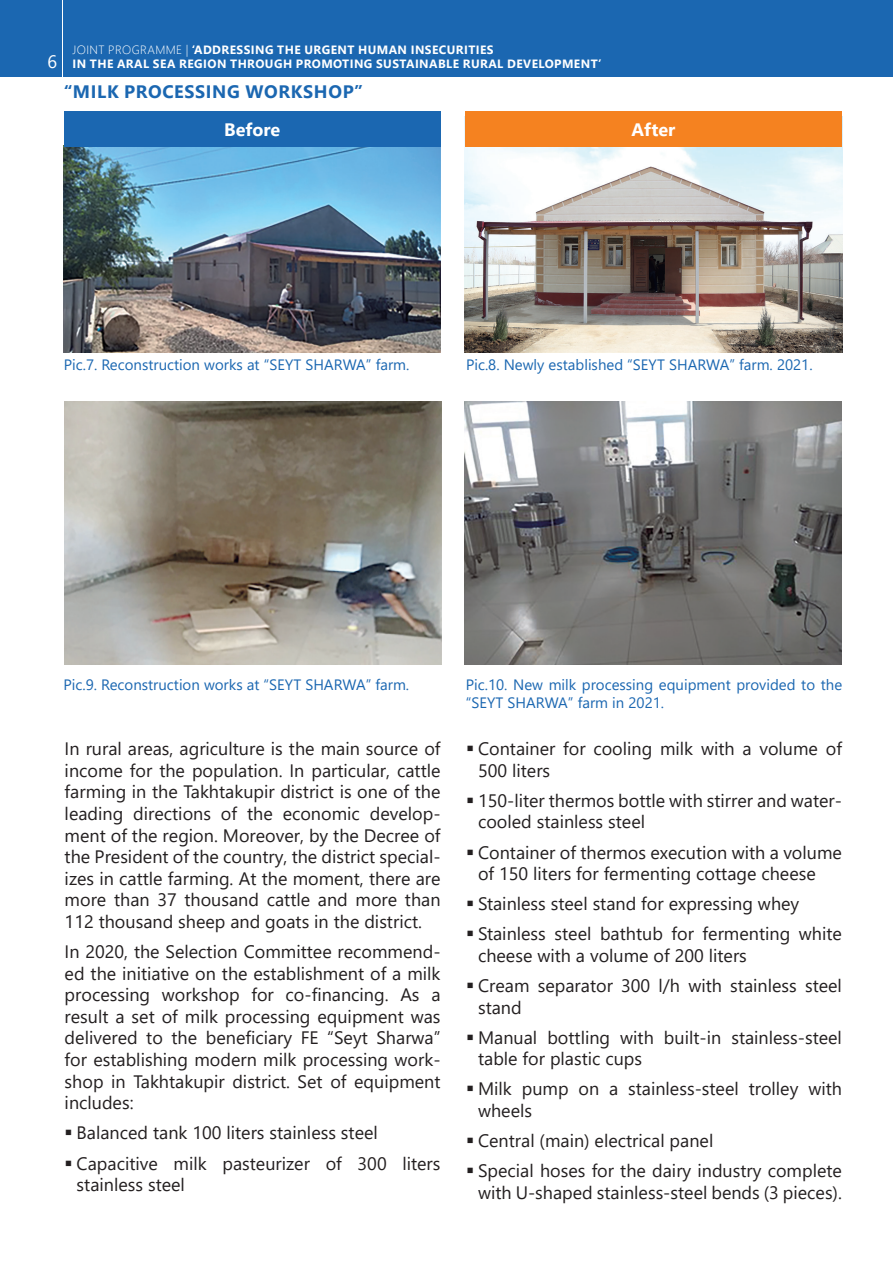
<style>
.page{position:relative;width:893px;height:1263px;background:#fff}
.page>*{position:absolute;margin:0;border:0;box-sizing:border-box;transform-origin:0 0}
.t1{font:18px/21.6px "Segoe UI";color:#231f20}
.t2{font:700 18px "Segoe UI";letter-spacing:.035em;color:#1b67b1}
.t3{font:700 18px "Segoe UI";color:#fff}
.t4{font:15px/18px "Segoe UI";color:#1b67b1}
.t5{font:700 12px/14.4px "Segoe UI";letter-spacing:.035em;color:#fff}
.s1{font-weight:300}
.s2{font-weight:400;font-size:18px}
</style>
<div class="page">
<div style="left:64px;top:0;width:829px;height:77px;background:#1b67b1"></div>
<div style="left:0;top:0;width:61px;height:77px;background:#1b67b1"></div>
<img style="left:64px;top:147px;width:376px;height:205px">
<img style="left:465px;top:117px;width:377px;height:235px">
<img style="left:465px;top:401px;width:377px;height:264px">
<img style="left:64px;top:401px;width:377px;height:264px">
<div style="left:64px;top:112px;width:376px;height:35px;background:#1b67b1"></div>
<div style="left:465px;top:112px;width:376px;height:35px;background:#f58220"></div>
<p class="t5" style="left:47px;top:41px;width:556px;text-indent:25px"><span class="s1">JOINT PROGRAMME |</span> ‘ADDRESSING THE URGENT HUMAN INSECURITIES<br><span class="s2">6</span> IN THE ARAL SEA REGION THROUGH PROMOTING SUSTAINABLE RURAL DEVELOPMENT’</p>
<p class="t2" style="left:64px;top:75px;width:301px">“MILK PROCESSING WORKSHOP”</p>
<p class="t3" style="left:224px;top:113px;width:58px">Before</p>
<p class="t3" style="left:632px;top:113px;width:45px">After</p>
<p class="t4" style="left:64px;top:354px;width:347px">Pic.7. Reconstruction works at “SEYT SHARWA” farm.</p>
<p class="t4" style="left:466px;top:354px;width:348px">Pic.8. Newly established “SEYT SHARWA” farm. 2021.</p>
<p class="t4" style="left:64px;top:674px;width:347px">Pic.9. Reconstruction works at “SEYT SHARWA” farm.</p>
<p class="t1" style="left:65px;top:736px;width:377px;text-align:justify">In rural areas, agriculture is the main source of income for the population. In particular, cattle farming in the Takhtakupir district is one of the leading directions of the economic develop&shy;ment of the region. Moreover, by the Decree of the President of the country, the district special&shy;izes in cattle farming. At the moment, there are more than 37 thousand cattle and more than 112 thousand sheep and goats in the district.</p>
<p class="t1" style="left:65px;top:939px;width:377px;text-align:justify">In 2020, the Selection Committee recommend&shy;ed the initiative on the establishment of a milk processing workshop for co-financing. As a result a set of milk processing equipment was delivered to the beneficiary FE “Seyt Sharwa” for establishing modern milk processing work&shy;shop in Takhtakupir district. Set of equipment includes:</p>
<p class="t1" style="left:77px;top:1116px;width:365px;line-height:30.2px">Balanced tank 100 liters stainless steel<br>Capacitive milk pasteurizer of 300 liters</p>
<p class="t1" style="left:77px;top:1172px;width:110px">stainless steel</p>
<p class="t4" style="left:466px;top:674px;width:378px">Pic.10. New milk processing equipment provided to the “SEYT SHARWA” farm in 2021.</p>
<p class="t1" style="left:478px;top:736px;width:365px">Container for cooling milk with a volume of<br>500 liters</p>
<p class="t1" style="left:478px;top:788px;width:365px">150-liter thermos bottle with stirrer and water&shy;cooled stainless steel</p>
<p class="t1" style="left:478px;top:840px;width:365px">Container of thermos execution with a volume of 150 liters for fermenting cottage cheese</p>
<p class="t1" style="left:478px;top:887px;width:365px;line-height:30.2px">Stainless steel stand for expressing whey<br>Stainless steel bathtub for fermenting white</p>
<p class="t1" style="left:478px;top:939px;width:365px;line-height:30.2px">cheese with a volume of 200 liters<br>Cream separator 300 l/h with stainless steel</p>
<p class="t1" style="left:478px;top:990px;width:365px;line-height:30.2px">stand<br>Manual bottling with built-in stainless-steel</p>
<p class="t1" style="left:478px;top:1042px;width:365px;line-height:30.2px">table for plastic cups<br>Milk pump on a stainless-steel trolley with</p>
<p class="t1" style="left:478px;top:1094px;width:365px;line-height:30.2px">wheels<br>Central (main) electrical panel<br>Special hoses for the dairy industry complete</p>
<p class="t1" style="left:478px;top:1180px;width:365px">with U-shaped stainless-steel bends (3 pieces).</p>
</div>
